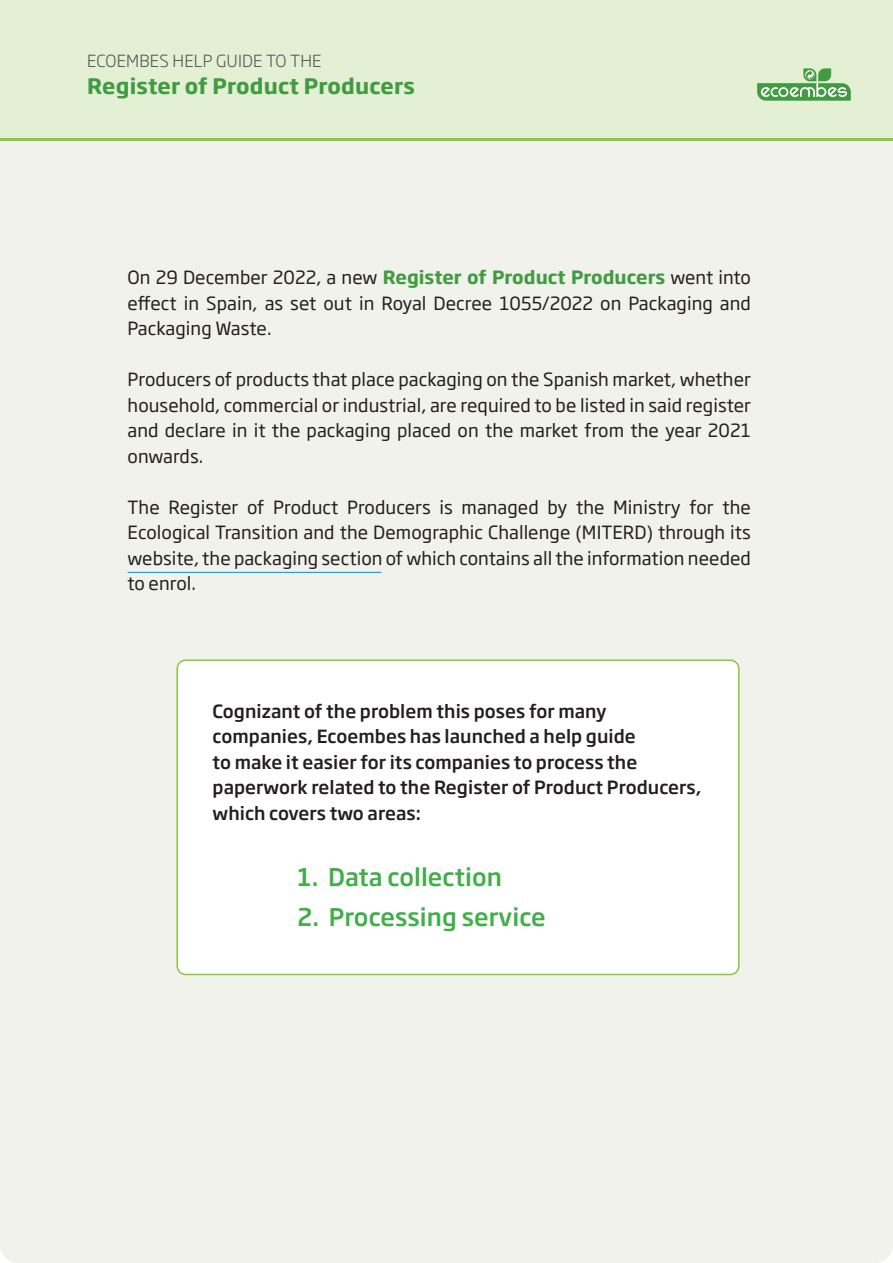
<style>
.page{position:relative;width:893px;height:1263px;background:#f2f2ec}
.page>*{position:absolute;margin:0;border:0;box-sizing:border-box;transform-origin:0 0}
.t1{font:500 24px "Soho Gothic Pro";letter-spacing:.005em;color:#40ae49}
.t2{font:700 21px "Soho Gothic Pro";letter-spacing:.01em;color:#419c41}
.t3{font:18px/25.5px "Soho Gothic Pro";letter-spacing:.005em;color:#231f20;text-align:justify}
.t4{font:500 18px/25.5px "Soho Gothic Pro";letter-spacing:.005em;color:#231f20}
.t5{font:300 16.5px "Soho Gothic Pro";letter-spacing:.01em;color:#57585a}
.s1{font-weight:700;color:#419c41}
</style>
<div class="page">
<div style="left:177px;top:660px;width:562px;height:314px;background:#fff;border-radius:9px"></div>
<div style="left:176px;top:659px;width:564px;height:316px;border:2px solid #8bc63e;border-radius:9px"></div>
<hr style="left:128px;top:572px;width:253px;height:1px;background:#00aeef">
<div style="left:0;top:0;width:893px;height:140px;background:#e4f0d4"></div>
<svg style="left:757px;top:68px;width:94px;height:33px"></svg>
<hr style="left:0;top:138px;width:893px;height:2px;background:#8bc63e">
<p class="t5" style="left:87px;top:48px;width:236px">ECOEMBES HELP GUIDE TO THE</p>
<p class="t2" style="left:87px;top:69px;width:329px">Register of Product Producers</p>
<p class="t3" style="left:128px;top:264px;width:625px">On 29 December 2022, a new <span class="s1">Register of Product Producers</span> went into effect in Spain, as set out in Royal Decree 1055/2022 on Packaging and Packaging Waste.</p>
<p class="t3" style="left:128px;top:366px;width:625px">Producers of products that place packaging on the Spanish market, whether household, commercial or industrial, are required to be listed in said register and declare in it the packaging placed on the market from the year 2021 onwards.</p>
<p class="t3" style="left:128px;top:493px;width:625px">The Register of Product Producers is managed by the Ministry for the Ecological Transition and the Demographic Challenge (MITERD) through its website, the packaging section of which contains all the information needed to enrol.</p>
<p class="t4" style="left:213px;top:697px;width:490px">Cognizant of the problem this poses for many companies, Ecoembes has launched a help guide<br>to make it easier for its companies to process the paperwork related to the Register of Product Producers, which covers two areas:</p>
<h1 class="t1" style="left:298px;top:858px;width:206px">1. Data collection</h1>
<h1 class="t1" style="left:298px;top:898px;width:250px">2. Processing service</h1>
</div>
